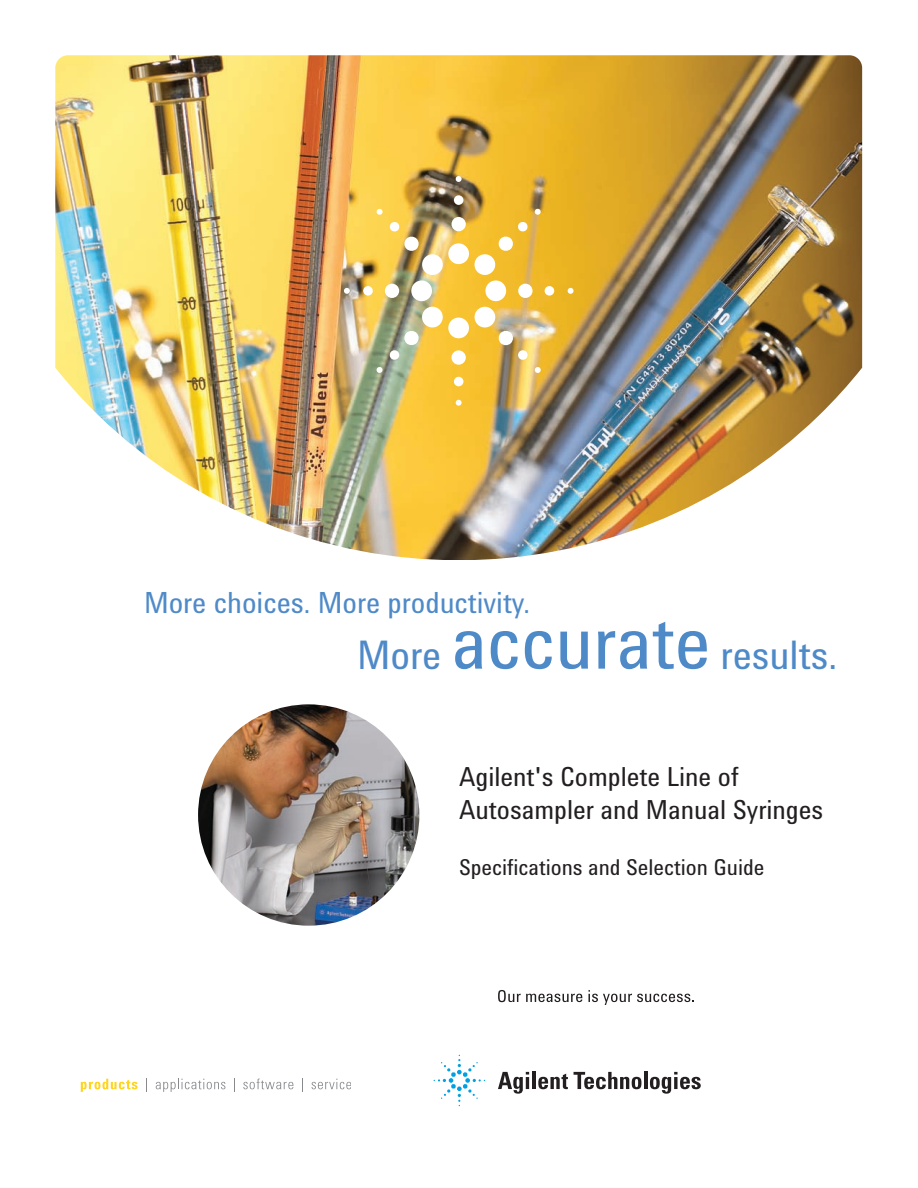
<style>
.page{position:relative;width:918px;height:1188px;background:#fff}
.page>*{position:absolute;margin:0;border:0;box-sizing:border-box;transform-origin:0 0}
.t1{font:40.5px "Agilent Cond";color:#4f8ac8}
.t2{font:30px "Agilent Cond";color:#4f8ac8}
.t3{font:27px/33px "Agilent Cond";color:#231f20}
.t4{font:22.5px "Agilent Cond";color:#231f20}
.s1{font-size:76.5px}
</style>
<div class="page">
<img style="left:55px;top:55px;width:807px;height:505px">
<img style="left:198px;top:704px;width:221px;height:222px;border-radius:50%">
<div style="left:448px;top:243px;width:21px;height:21px;background:#fff;border-radius:50%"></div>
<div style="left:451px;top:217px;width:15px;height:14px;background:#fff;border-radius:50%"></div>
<div style="left:454px;top:195px;width:9px;height:10px;background:#fff;border-radius:50%"></div>
<svg style="left:456px;top:176px;width:6px;height:6px"></svg>
<div style="left:485px;top:280px;width:21px;height:21px;background:#fff;border-radius:50%"></div>
<div style="left:518px;top:284px;width:15px;height:14px;background:#fff;border-radius:50%"></div>
<div style="left:545px;top:286px;width:9px;height:10px;background:#fff;border-radius:50%"></div>
<svg style="left:568px;top:288px;width:6px;height:6px"></svg>
<div style="left:448px;top:318px;width:21px;height:20px;background:#fff;border-radius:50%"></div>
<div style="left:451px;top:350px;width:15px;height:15px;background:#fff;border-radius:50%"></div>
<div style="left:454px;top:377px;width:9px;height:9px;background:#fff;border-radius:50%"></div>
<svg style="left:456px;top:400px;width:6px;height:6px"></svg>
<div style="left:411px;top:280px;width:21px;height:21px;background:#fff;border-radius:50%"></div>
<div style="left:385px;top:284px;width:14px;height:14px;background:#fff;border-radius:50%"></div>
<div style="left:363px;top:286px;width:10px;height:10px;background:#fff;border-radius:50%"></div>
<svg style="left:344px;top:288px;width:6px;height:6px"></svg>
<svg style="left:473px;top:221px;width:55px;height:55px"></svg>
<svg style="left:534px;top:208px;width:7px;height:7px"></svg>
<svg style="left:474px;top:306px;width:54px;height:54px"></svg>
<svg style="left:534px;top:367px;width:7px;height:6px"></svg>
<svg style="left:389px;top:306px;width:55px;height:54px"></svg>
<svg style="left:376px;top:367px;width:7px;height:6px"></svg>
<svg style="left:389px;top:222px;width:55px;height:54px"></svg>
<svg style="left:376px;top:209px;width:7px;height:6px"></svg>
<svg style="left:498px;top:990px;width:84px;height:12px"></svg>
<svg style="left:588px;top:990px;width:106px;height:15px"></svg>
<svg style="left:81px;top:1079px;width:57px;height:13px"></svg>
<svg style="left:146px;top:1079px;width:1px;height:13px"></svg>
<svg style="left:156px;top:1079px;width:69px;height:13px"></svg>
<svg style="left:234px;top:1079px;width:1px;height:13px"></svg>
<svg style="left:243px;top:1079px;width:50px;height:10px"></svg>
<svg style="left:302px;top:1079px;width:1px;height:13px"></svg>
<svg style="left:312px;top:1079px;width:38px;height:10px"></svg>
<svg style="left:498px;top:1072px;width:31px;height:22px"></svg>
<hr style="left:532px;top:1072px;width:4px;height:17px;background:#231f20">
<svg style="left:538px;top:1074px;width:30px;height:15px"></svg>
<svg style="left:574px;top:1072px;width:67px;height:17px"></svg>
<hr style="left:644px;top:1072px;width:3px;height:17px;background:#231f20">
<svg style="left:650px;top:1072px;width:51px;height:22px"></svg>
<svg style="left:434px;top:1055px;width:51px;height:51px"></svg>
<p class="t2" style="left:144px;top:592px;width:387px">More choices. More productivity.</p>
<h1 class="t1" style="left:357px;top:640px;width:482px">More <span class="s1">accurate</span> results.</h1>
<p class="t3" style="left:459px;top:762px;width:366px">Agilent's Complete Line of<br>Autosampler and Manual Syringes</p>
<p class="t4" style="left:459px;top:858px;width:307px">Specifications and Selection Guide</p>
</div>
